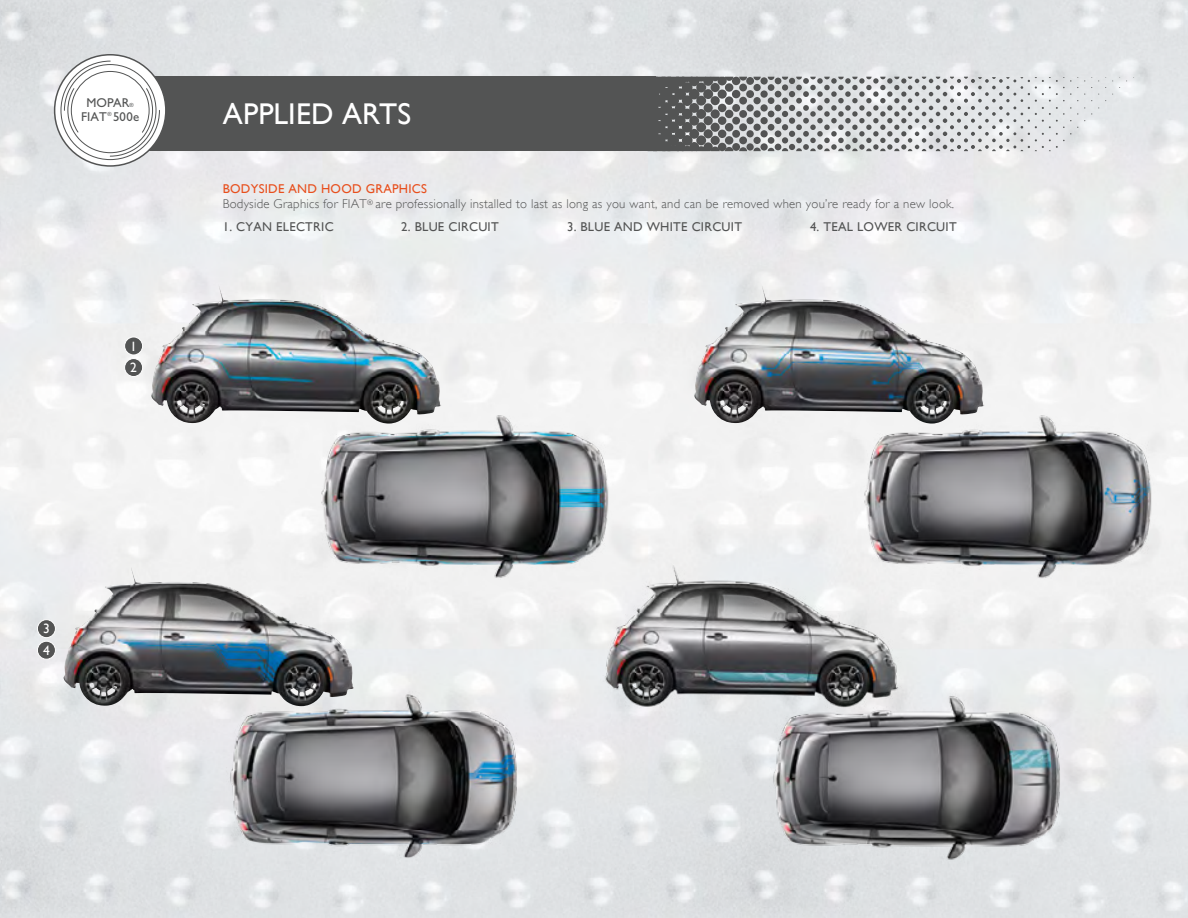
<style>
.page{position:relative;width:1188px;height:918px;background:#fff}
.page>*{position:absolute;margin:0;border:0;box-sizing:border-box;transform-origin:0 0}
.t1{font:30px "Gill Sans";letter-spacing:.005em;color:#fff}
.t2{font:13.5px/21.5px "Gill Sans";color:#fff}
.t3{font:12.9px "Gill Sans";letter-spacing:.01em;color:#535454}
.t4{font:300 12.75px/15px "Gill Sans";letter-spacing:.02em;color:#535454}
.t5{font:12.75px "Gill Sans";letter-spacing:.02em;color:#535454}
.t6{font:5.7px "Gill Sans";color:#535454}
.s1{font-weight:400;color:#e84f1d}
</style>
<div class="page">
<img style="left:0;top:0;width:1188px;height:918px">
<img style="left:601px;top:563px;width:302px;height:146px">
<img style="left:63px;top:567px;width:292px;height:139px">
<img style="left:694px;top:284px;width:291px;height:140px">
<img style="left:151px;top:284px;width:291px;height:140px">
<img style="left:226px;top:691px;width:304px;height:174px">
<img style="left:769px;top:691px;width:304px;height:174px">
<img style="left:314px;top:409px;width:304px;height:173px">
<img style="left:857px;top:409px;width:304px;height:173px">
<div style="left:125px;top:359px;width:18px;height:18px;background:#535454;border-radius:50%"></div>
<div style="left:124px;top:358px;width:19px;height:19px;border:1px solid #fff;border-radius:50%"></div>
<div style="left:125px;top:337px;width:18px;height:18px;background:#535454;border-radius:50%"></div>
<div style="left:124px;top:337px;width:19px;height:18px;border:1px solid #fff;border-radius:50%"></div>
<div style="left:37px;top:641px;width:18px;height:18px;background:#535454;border-radius:50%"></div>
<div style="left:37px;top:641px;width:19px;height:19px;border:1px solid #fff;border-radius:50%"></div>
<div style="left:37px;top:620px;width:18px;height:18px;background:#535454;border-radius:50%"></div>
<div style="left:37px;top:619px;width:19px;height:19px;border:1px solid #fff;border-radius:50%"></div>
<div style="left:760px;top:77px;width:8px;height:8px;background:#535454;border-radius:50%"></div>
<div style="left:760px;top:90px;width:8px;height:8px;background:#535454;border-radius:50%"></div>
<div style="left:760px;top:104px;width:8px;height:8px;background:#535454;border-radius:50%"></div>
<div style="left:760px;top:117px;width:8px;height:7px;background:#535454;border-radius:50%"></div>
<div style="left:760px;top:130px;width:8px;height:7px;background:#535454;border-radius:50%"></div>
<div style="left:760px;top:143px;width:8px;height:8px;background:#535454;border-radius:50%"></div>
<div style="left:753px;top:84px;width:8px;height:7px;background:#535454;border-radius:50%"></div>
<div style="left:753px;top:97px;width:8px;height:7px;background:#535454;border-radius:50%"></div>
<svg style="left:753px;top:77px;width:8px;height:3px"></svg>
<div style="left:753px;top:110px;width:8px;height:8px;background:#535454;border-radius:50%"></div>
<div style="left:753px;top:124px;width:8px;height:7px;background:#535454;border-radius:50%"></div>
<div style="left:753px;top:137px;width:8px;height:7px;background:#535454;border-radius:50%"></div>
<svg style="left:753px;top:148px;width:8px;height:3px"></svg>
<div style="left:746px;top:77px;width:8px;height:8px;background:#535454;border-radius:50%"></div>
<div style="left:746px;top:90px;width:8px;height:8px;background:#535454;border-radius:50%"></div>
<div style="left:746px;top:104px;width:8px;height:8px;background:#535454;border-radius:50%"></div>
<div style="left:746px;top:117px;width:8px;height:7px;background:#535454;border-radius:50%"></div>
<div style="left:746px;top:130px;width:8px;height:7px;background:#535454;border-radius:50%"></div>
<div style="left:746px;top:143px;width:8px;height:8px;background:#535454;border-radius:50%"></div>
<div style="left:739px;top:84px;width:8px;height:7px;background:#535454;border-radius:50%"></div>
<div style="left:739px;top:97px;width:8px;height:8px;background:#535454;border-radius:50%"></div>
<svg style="left:739px;top:77px;width:8px;height:4px"></svg>
<div style="left:739px;top:110px;width:8px;height:8px;background:#535454;border-radius:50%"></div>
<div style="left:739px;top:123px;width:8px;height:8px;background:#535454;border-radius:50%"></div>
<div style="left:739px;top:136px;width:8px;height:8px;background:#535454;border-radius:50%"></div>
<svg style="left:739px;top:147px;width:8px;height:4px"></svg>
<div style="left:732px;top:77px;width:8px;height:8px;background:#535454;border-radius:50%"></div>
<div style="left:732px;top:90px;width:8px;height:8px;background:#535454;border-radius:50%"></div>
<div style="left:732px;top:104px;width:8px;height:8px;background:#535454;border-radius:50%"></div>
<div style="left:732px;top:117px;width:8px;height:8px;background:#535454;border-radius:50%"></div>
<div style="left:732px;top:130px;width:8px;height:8px;background:#535454;border-radius:50%"></div>
<div style="left:732px;top:143px;width:8px;height:8px;background:#535454;border-radius:50%"></div>
<div style="left:725px;top:83px;width:8px;height:9px;background:#535454;border-radius:50%"></div>
<div style="left:725px;top:96px;width:8px;height:9px;background:#535454;border-radius:50%"></div>
<div style="left:725px;top:110px;width:8px;height:8px;background:#535454;border-radius:50%"></div>
<div style="left:725px;top:123px;width:8px;height:8px;background:#535454;border-radius:50%"></div>
<div style="left:725px;top:136px;width:8px;height:9px;background:#535454;border-radius:50%"></div>
<div style="left:718px;top:90px;width:9px;height:9px;background:#535454;border-radius:50%"></div>
<div style="left:718px;top:104px;width:8px;height:8px;background:#535454;border-radius:50%"></div>
<div style="left:718px;top:116px;width:8px;height:9px;background:#535454;border-radius:50%"></div>
<div style="left:718px;top:130px;width:8px;height:8px;background:#535454;border-radius:50%"></div>
<div style="left:711px;top:83px;width:9px;height:9px;background:#535454;border-radius:50%"></div>
<div style="left:711px;top:96px;width:9px;height:9px;background:#535454;border-radius:50%"></div>
<div style="left:711px;top:109px;width:9px;height:10px;background:#535454;border-radius:50%"></div>
<div style="left:711px;top:123px;width:9px;height:9px;background:#535454;border-radius:50%"></div>
<div style="left:711px;top:136px;width:9px;height:9px;background:#535454;border-radius:50%"></div>
<div style="left:703px;top:89px;width:10px;height:10px;background:#535454;border-radius:50%"></div>
<div style="left:704px;top:103px;width:9px;height:10px;background:#535454;border-radius:50%"></div>
<div style="left:704px;top:116px;width:9px;height:9px;background:#535454;border-radius:50%"></div>
<div style="left:704px;top:129px;width:9px;height:9px;background:#535454;border-radius:50%"></div>
<div style="left:696px;top:83px;width:10px;height:9px;background:#535454;border-radius:50%"></div>
<div style="left:696px;top:96px;width:10px;height:10px;background:#535454;border-radius:50%"></div>
<div style="left:696px;top:109px;width:10px;height:10px;background:#535454;border-radius:50%"></div>
<div style="left:696px;top:122px;width:10px;height:10px;background:#535454;border-radius:50%"></div>
<div style="left:696px;top:135px;width:10px;height:10px;background:#535454;border-radius:50%"></div>
<div style="left:689px;top:89px;width:11px;height:10px;background:#535454;border-radius:50%"></div>
<div style="left:689px;top:103px;width:10px;height:10px;background:#535454;border-radius:50%"></div>
<div style="left:689px;top:116px;width:10px;height:10px;background:#535454;border-radius:50%"></div>
<div style="left:689px;top:129px;width:10px;height:10px;background:#535454;border-radius:50%"></div>
<div style="left:682px;top:82px;width:11px;height:11px;background:#535454;border-radius:50%"></div>
<div style="left:682px;top:95px;width:11px;height:11px;background:#535454;border-radius:50%"></div>
<div style="left:682px;top:109px;width:11px;height:10px;background:#535454;border-radius:50%"></div>
<div style="left:682px;top:122px;width:11px;height:11px;background:#535454;border-radius:50%"></div>
<div style="left:682px;top:135px;width:11px;height:11px;background:#535454;border-radius:50%"></div>
<div style="left:674px;top:88px;width:12px;height:12px;background:#535454;border-radius:50%"></div>
<div style="left:675px;top:103px;width:11px;height:10px;background:#535454;border-radius:50%"></div>
<div style="left:675px;top:115px;width:11px;height:11px;background:#535454;border-radius:50%"></div>
<div style="left:675px;top:129px;width:11px;height:10px;background:#535454;border-radius:50%"></div>
<div style="left:668px;top:82px;width:11px;height:11px;background:#535454;border-radius:50%"></div>
<div style="left:668px;top:95px;width:11px;height:11px;background:#535454;border-radius:50%"></div>
<div style="left:668px;top:108px;width:11px;height:12px;background:#535454;border-radius:50%"></div>
<div style="left:668px;top:122px;width:11px;height:11px;background:#535454;border-radius:50%"></div>
<div style="left:668px;top:135px;width:11px;height:11px;background:#535454;border-radius:50%"></div>
<div style="left:660px;top:88px;width:12px;height:12px;background:#535454;border-radius:50%"></div>
<div style="left:661px;top:102px;width:11px;height:12px;background:#535454;border-radius:50%"></div>
<div style="left:661px;top:115px;width:11px;height:11px;background:#535454;border-radius:50%"></div>
<div style="left:661px;top:128px;width:11px;height:12px;background:#535454;border-radius:50%"></div>
<div style="left:653px;top:81px;width:12px;height:13px;background:#535454;border-radius:50%"></div>
<div style="left:653px;top:94px;width:12px;height:13px;background:#535454;border-radius:50%"></div>
<div style="left:653px;top:108px;width:12px;height:12px;background:#535454;border-radius:50%"></div>
<div style="left:653px;top:121px;width:12px;height:12px;background:#535454;border-radius:50%"></div>
<div style="left:653px;top:134px;width:12px;height:13px;background:#535454;border-radius:50%"></div>
<svg style="left:655px;top:77px;width:78px;height:11px"></svg>
<div style="left:646px;top:87px;width:13px;height:14px;background:#535454;border-radius:50%"></div>
<div style="left:646px;top:102px;width:13px;height:12px;background:#535454;border-radius:50%"></div>
<div style="left:646px;top:114px;width:13px;height:13px;background:#535454;border-radius:50%"></div>
<div style="left:646px;top:128px;width:13px;height:12px;background:#535454;border-radius:50%"></div>
<svg style="left:655px;top:141px;width:78px;height:10px"></svg>
<div style="left:124px;top:77px;width:531px;height:74px;background:#535454"></div>
<svg style="left:55px;top:55px;width:111px;height:111px"></svg>
<div style="left:54px;top:54px;width:113px;height:113px;border:2px solid #535454;border-radius:50%"></div>
<svg style="left:60px;top:60px;width:100px;height:101px"></svg>
<svg style="left:768px;top:77px;width:303px;height:74px;background:#c7cacb"></svg>
<p class="t3" style="left:86px;top:95px;width:45px">MOPAR</p>
<p class="t6" style="left:130px;top:102px;width:6px">®</p>
<p class="t3" style="left:81px;top:109px;width:27px">FIAT</p>
<p class="t6" style="left:107px;top:110px;width:6px">®</p>
<p class="t3" style="left:113px;top:109px;width:27px">500e</p>
<p class="t2" style="left:130px;top:335px;width:8px">1<br>2</p>
<h1 class="t1" style="left:223px;top:96px;width:190px">APPLIED ARTS</h1>
<p class="t4" style="left:223px;top:182px;width:733px"><span class="s1">BODYSIDE AND HOOD GRAPHICS<br></span>Bodyside Graphics for FIAT<sup>®</sup> are professionally installed to last as long as you want, and can be removed when you’re ready for a new look.</p>
<p class="t5" style="left:223px;top:219px;width:112px">1. CYAN ELECTRIC</p>
<p class="t5" style="left:401px;top:219px;width:99px">2. BLUE CIRCUIT</p>
<p class="t5" style="left:567px;top:219px;width:177px">3. BLUE AND WHITE CIRCUIT</p>
<p class="t5" style="left:810px;top:219px;width:148px">4. TEAL LOWER CIRCUIT</p>
<p class="t2" style="left:43px;top:618px;width:8px">3<br>4</p>
</div>
